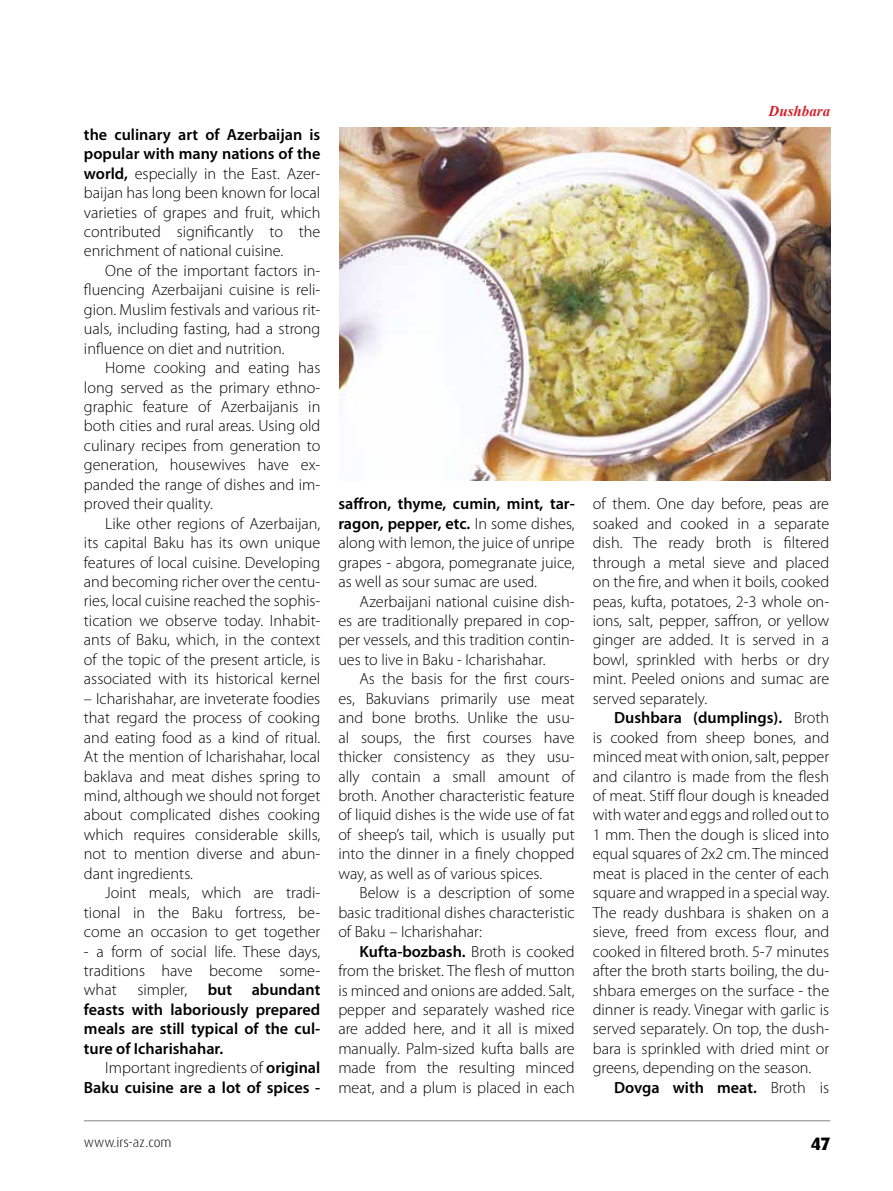
<style>
.page{position:relative;width:893px;height:1191px;background:#fff}
.page>*{position:absolute;margin:0;border:0;box-sizing:border-box;transform-origin:0 0}
.t1{font:800 18px "Dax Pro";color:#000}
.t2{font:300 16.2px/19.5px "Myriad Pro";color:#000;text-align:justify}
.t3{font:600 16.2px/19.5px "Myriad Pro";color:#000;text-align:justify}
.t4{font:italic 700 15px "Times New Roman";color:#d2232a}
.t5{font:300 13.5px "Dax Pro";color:#000}
.s1{font-weight:600}
.s2{font-weight:300}
</style>
<div class="page">
<hr style="left:84px;top:1120px;width:746px;height:1px;background:#808285">
<img style="left:339px;top:128px;width:491px;height:352px">
<p class="t2" style="left:84px;top:125px;width:238px"><span class="s1">the culinary art of Azerbaijan is popular with many nations of the world,</span> especially in the East. Azer&shy;baijan has long been known for local varieties of grapes and fruit, which contributed significantly to the enrichment of national cuisine.</p>
<p class="t2" style="left:84px;top:261px;width:238px;text-indent:21px">One of the important factors in&shy;fluencing Azerbaijani cuisine is reli&shy;gion. Muslim festivals and various rit&shy;uals, including fasting, had a strong influence on diet and nutrition.</p>
<p class="t2" style="left:84px;top:358px;width:238px;text-indent:21px">Home cooking and eating has long served as the primary ethno&shy;graphic feature of Azerbaijanis in both cities and rural areas. Using old culinary recipes from generation to generation, housewives have ex&shy;panded the range of dishes and im&shy;proved their quality.</p>
<p class="t2" style="left:84px;top:514px;width:238px;text-indent:21px">Like other regions of Azerbaijan, its capital Baku has its own unique features of local cuisine. Developing and becoming richer over the centu&shy;ries, local cuisine reached the sophis&shy;tication we observe today. I nhabit&shy;ants of Baku, which, in the context of the topic of the present article, is associated with its historical kernel</p>
<p class="t2" style="left:84px;top:689px;width:238px">– Icharishahar, are inveterate foodies that regard the process of cooking and eating food as a kind of ritual.<br>At the mention of Icharishahar, local baklava and meat dishes spring to mind, although we should not forget about complicated dishes cooking which requires considerable skills, not to mention diverse and abun&shy;dant ingredients.</p>
<p class="t2" style="left:84px;top:883px;width:238px;text-indent:21px">Joint meals, which are tradi&shy;tional in the Baku fortress, be&shy;come an occasion to get together</p>
<p class="t2" style="left:84px;top:941px;width:238px">- a form of social life. These days, traditions have become some&shy;what</p>
<p class="t2" style="left:137px;top:980px;width:51px">simpler,</p>
<p class="t3" style="left:84px;top:979px;width:238px;text-indent:124px">but abundant feasts with laboriously prepared meals are still typical of the cul&shy;ture of Icharishahar.</p>
<p class="t3" style="left:84px;top:1057px;width:238px;text-align:right"><span class="s2">I mportant ingredients of</span> original<br>Baku cuisine are a lot of spices -</p>
<p class="t4" style="left:769px;top:100px;width:63px">Dushbara</p>
<p class="t2" style="left:338px;top:494px;width:238px"><span class="s1">saffron, thyme, cumin, mint, tar&shy;ragon, pepper, etc.</span> I n some dishes, along with lemon, the juice of unripe grapes - abgora, pomegranate juice, as well as sour sumac are used.</p>
<p class="t2" style="left:338px;top:591px;width:238px;text-indent:21px">Azerbaijani national cuisine dish&shy;es are traditionally prepared in cop&shy;per vessels, and this tradition contin&shy;ues to live in Baku - Icharishahar.</p>
<p class="t2" style="left:338px;top:669px;width:238px;text-indent:21px">As the basis for the first cours&shy;es, Bakuvians primarily use meat and bone broths. Unlike the usu&shy;al soups, the first courses have thicker consistency as they usu&shy;ally contain a small amount of broth. Another characteristic feature of liquid dishes is the wide use of fat of sheep’s tail, which is usually put into the dinner in a finely chopped way, as well as of various spices.</p>
<p class="t2" style="left:338px;top:883px;width:238px;text-indent:21px">Below is a description of some basic traditional dishes characteristic of Baku – Icharishahar:</p>
<p class="t2" style="left:338px;top:941px;width:238px;text-indent:21px"><span class="s1">Kufta-bozbash.</span> Broth is cooked from the brisket. The flesh of mutton is minced and onions are added. Salt, pepper and separately washed rice are added here, and it all is mixed manually. Palm-sized kufta balls are made from the resulting minced meat, and a plum is placed in each</p>
<p class="t2" style="left:593px;top:494px;width:238px">of them. One day before, peas are soaked and cooked in a separate dish. The ready broth is filtered through a metal sieve and placed on the fire, and when it boils, cooked peas, kufta, potatoes, 2-3 whole on&shy;ions, salt, pepper, saffron, or yellow ginger are added. It is served in a bowl, sprinkled with herbs or dry mint. Peeled onions and sumac are served separately.</p>
<p class="t2" style="left:593px;top:708px;width:238px;text-indent:21px"><span class="s1">Dushbara (dumplings).</span> Broth is cooked from sheep bones, and minced meat with onion, salt, pepper and cilantro is made from the flesh of meat. Stiff flour dough is kneaded with water and eggs and rolled out to 1 mm. Then the dough is sliced into equal squares of 2x2 cm. The minced meat is placed in the center of each square and wrapped in a special way.<br>The ready dushbara is shaken on a sieve, freed from excess flour, and cooked in filtered broth. 5-7 minutes after the broth starts boiling, the du&shy;shbara emerges on the surface - the dinner is ready. Vinegar with garlic is served separately. On top, the dush&shy;bara is sprinkled with dried mint or greens, depending on the season.</p>
<p class="t3" style="left:614px;top:1077px;width:217px">Dovga with meat. <span class="s2">Broth is</span></p>
<p class="t5" style="left:84px;top:1133px;width:89px">www.irs-az.com</p>
<p class="t1" style="left:811px;top:1131px;width:21px">47</p>
</div>
